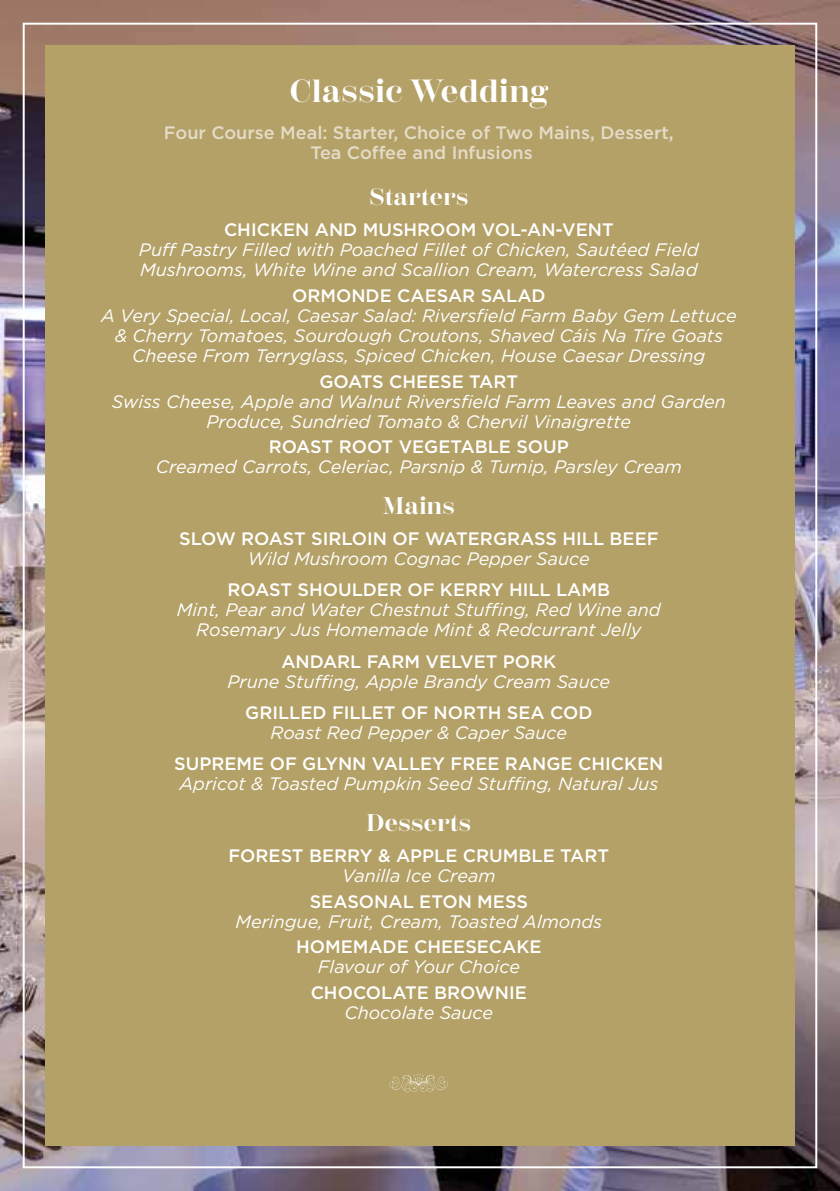
<style>
.page{position:relative;width:840px;height:1191px;background:#fff}
.page>*{position:absolute;margin:0;border:0;box-sizing:border-box;transform-origin:0 0}
.t1{font:700 32px "Scotch Display";letter-spacing:.02em;color:#fff}
.t2{font:700 24px "Scotch Display";letter-spacing:.02em;color:#fff}
.t3{font:italic 18px/20px "Gotham";color:#fff;text-align:center}
.t4{font:500 18px "Gotham";color:#fff}
.t5{font:500 18px/20px "Gotham";color:#e4dcc8;text-align:center}
</style>
<div class="page">
<img style="left:0;top:0;width:839px;height:1191px">
<div style="left:45px;top:45px;width:749px;height:1100px;background:#b4a168"></div>
<svg style="left:389px;top:1074px;width:59px;height:18px"></svg>
<h1 class="t1" style="left:289px;top:73px;width:259px">Classic Wedding</h1>
<p class="t5" style="left:164px;top:122px;width:511px">Four Course Meal: Starter, Choice of Two Mains, Dessert,<br>Tea Coffee and Infusions</p>
<h2 class="t2" style="left:369px;top:183px;width:100px">Starters</h2>
<p class="t4" style="left:224px;top:220px;width:391px">CHICKEN AND MUSHROOM VOL-AN-VENT</p>
<p class="t3" style="left:139px;top:240px;width:561px;text-align:left">Puff Pastry Filled with Poached Fillet of Chicken, Sautéed Field<br>Mushrooms, White Wine and Scallion Cream, Watercress Salad</p>
<p class="t4" style="left:292px;top:285px;width:255px">ORMONDE CAESAR SALAD</p>
<p class="t3" style="left:101px;top:306px;width:636px">A Very Special, Local, Caesar Salad: Riversfield Farm Baby Gem Lettuce &amp; Cherry Tomatoes, Sourdough Croutons, Shaved Cáis Na Tíre Goats<br>Cheese From Terryglass, Spiced Chicken, House Caesar Dressing</p>
<p class="t4" style="left:319px;top:371px;width:200px">GOATS CHEESE TART</p>
<p class="t3" style="left:112px;top:391px;width:615px">Swiss Cheese, Apple and Walnut Riversfield Farm Leaves and Garden<br>Produce, Sundried Tomato &amp; Chervil Vinaigrette</p>
<p class="t4" style="left:268px;top:437px;width:301px">ROAST ROOT VEGETABLE SOUP</p>
<p class="t3" style="left:156px;top:457px;width:527px">Creamed Carrots, Celeriac, Parsnip &amp; Turnip, Parsley Cream</p>
<h2 class="t2" style="left:382px;top:491px;width:73px">Mains</h2>
<p class="t4" style="left:179px;top:528px;width:480px">SLOW ROAST SIRLOIN OF WATERGRASS HILL BEEF</p>
<p class="t3" style="left:248px;top:548px;width:343px">Wild Mushroom Cognac Pepper Sauce</p>
<p class="t4" style="left:227px;top:579px;width:384px">ROAST SHOULDER OF KERRY HILL LAMB</p>
<p class="t3" style="left:177px;top:600px;width:485px">Mint, Pear and Water Chestnut Stuffing, Red Wine and<br>Rosemary Jus Homemade Mint &amp; Redcurrant Jelly</p>
<p class="t4" style="left:281px;top:651px;width:276px">ANDARL FARM VELVET PORK</p>
<p class="t3" style="left:227px;top:671px;width:384px">Prune Stuffing, Apple Brandy Cream Sauce</p>
<p class="t4" style="left:245px;top:702px;width:348px">GRILLED FILLET OF NORTH SEA COD</p>
<p class="t3" style="left:270px;top:722px;width:298px">Roast Red Pepper &amp; Caper Sauce</p>
<p class="t4" style="left:174px;top:753px;width:490px">SUPREME OF GLYNN VALLEY FREE RANGE CHICKEN</p>
<p class="t3" style="left:179px;top:774px;width:480px">Apricot &amp; Toasted Pumpkin Seed Stuffing, Natural Jus</p>
<h2 class="t2" style="left:366px;top:808px;width:106px">Desserts</h2>
<p class="t4" style="left:228px;top:845px;width:382px">FOREST BERRY &amp; APPLE CRUMBLE TART</p>
<p class="t3" style="left:342px;top:865px;width:155px">Vanilla Ice Cream</p>
<p class="t4" style="left:309px;top:891px;width:219px">SEASONAL ETON MESS</p>
<p class="t3" style="left:235px;top:911px;width:368px">Meringue, Fruit, Cream, Toasted Almonds</p>
<p class="t4" style="left:296px;top:936px;width:247px">HOMEMADE CHEESECAKE</p>
<p class="t3" style="left:317px;top:957px;width:204px">Flavour of Your Choice</p>
<p class="t4" style="left:310px;top:982px;width:218px">CHOCOLATE BROWNIE</p>
<p class="t3" style="left:344px;top:1002px;width:150px">Chocolate Sauce</p>
</div>
